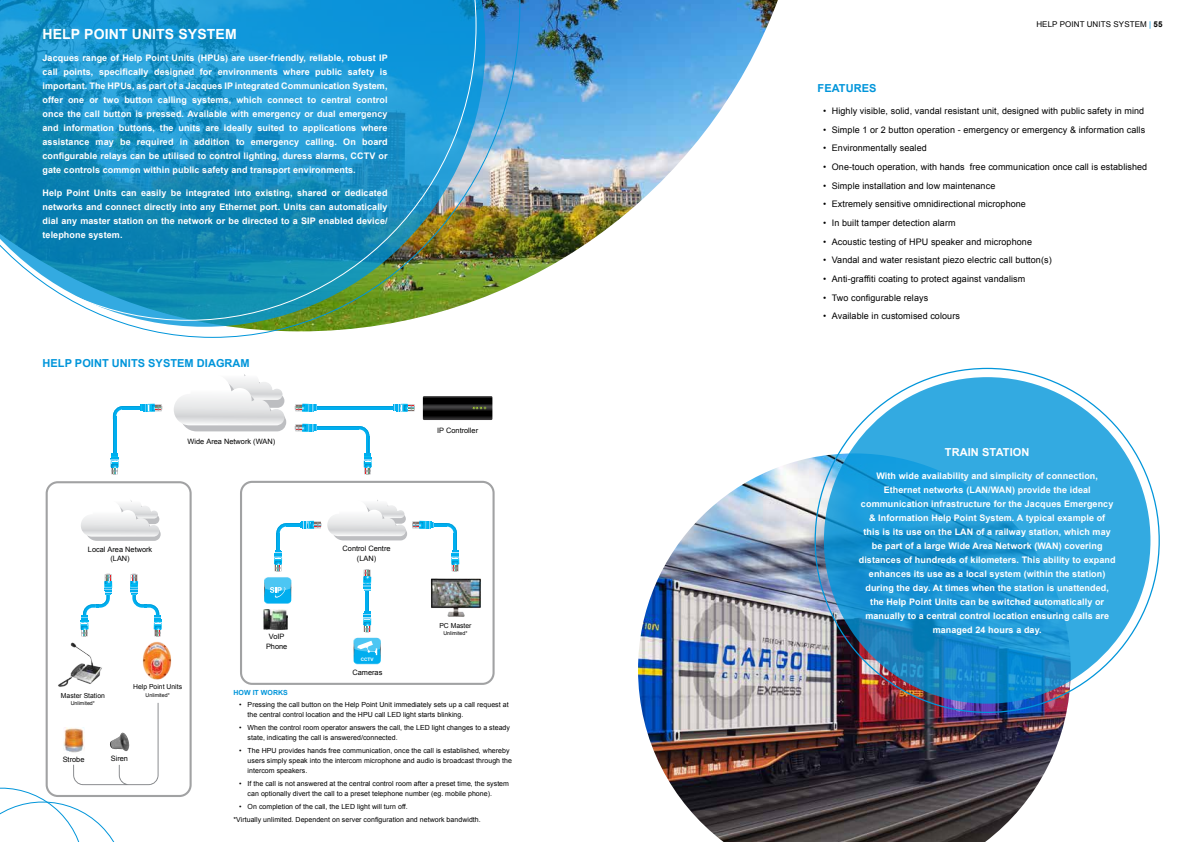
<style>
.page{position:relative;width:1191px;height:842px;background:#fff}
.page>*{position:absolute;margin:0;border:0;box-sizing:border-box;transform-origin:0 0}
.t1{font:700 14px "Arial";letter-spacing:.01em;color:#fff}
.t2{font:700 11px "Arial";letter-spacing:.005em;color:#0095da}
.t3{font:700 11px "Arial";letter-spacing:.01em;color:#fff}
.t4{font:700 9px/14px "Arial";letter-spacing:.01em;color:#fff;text-align:justify}
.t5{font:9px "Arial";letter-spacing:.01em;color:#000}
.t6{font:8px "Arial";letter-spacing:.01em;color:#000}
.t7{font:7.4px/9.5px "Arial";color:#000;text-align:center}
.t8{font:7px/10px "Arial";letter-spacing:.005em;color:#000}
.t9{font:700 7px "Arial";letter-spacing:.005em;color:#0095da}
.t10{font:6.8px "Arial";color:#000}
.t11{font:5.3px "Arial";color:#000}
.t12{font:700 4.7px "Arial";color:#fff}
.s1{color:#0095da}
.s2{font-weight:700}
</style>
<div class="page">
<svg style="left:130px;top:574px;width:32px;height:59px"></svg>
<svg style="left:80px;top:574px;width:32px;height:62px"></svg>
<div style="left:46px;top:481px;width:146px;height:316px;border:2px solid #636466;border-radius:11px"></div>
<div style="left:240px;top:481px;width:254px;height:204px;border:2px solid #636466;border-radius:11px"></div>
<svg style="left:423px;top:396px;width:69px;height:24px;background:#181918"></svg>
<svg style="left:174px;top:374px;width:112px;height:57px"></svg>
<hr style="left:315px;top:406px;width:81px;height:3px;background:#00aeef">
<hr style="left:315px;top:406px;width:81px;height:1px;background:#009fdb">
<svg style="left:295px;top:404px;width:21px;height:8px"></svg>
<svg style="left:394px;top:404px;width:21px;height:8px"></svg>
<hr style="left:365px;top:577px;width:4px;height:36px;background:#00aeef">
<hr style="left:368px;top:577px;width:1px;height:36px;background:#009fdb">
<hr style="left:315px;top:426px;width:44px;height:3px;background:#00aeef">
<hr style="left:315px;top:426px;width:44px;height:1px;background:#009fdb">
<svg style="left:295px;top:424px;width:21px;height:8px"></svg>
<svg style="left:356px;top:426px;width:16px;height:49px"></svg>
<hr style="left:123px;top:406px;width:38px;height:3px;background:#00aeef">
<hr style="left:123px;top:406px;width:38px;height:1px;background:#009fdb">
<svg style="left:141px;top:404px;width:21px;height:8px"></svg>
<hr style="left:113px;top:416px;width:3px;height:38px;background:#00aeef">
<hr style="left:113px;top:416px;width:1px;height:38px;background:#009fdb">
<svg style="left:111px;top:453px;width:8px;height:22px"></svg>
<svg style="left:113px;top:406px;width:13px;height:13px"></svg>
<svg style="left:327px;top:500px;width:132px;height:91px"></svg>
<svg style="left:81px;top:500px;width:80px;height:41px"></svg>
<svg style="left:264px;top:521px;width:57px;height:83px"></svg>
<img style="left:263px;top:609px;width:25px;height:20px">
<img style="left:415px;top:571px;width:80px;height:53px">
<svg style="left:353px;top:611px;width:28px;height:53px"></svg>
<img style="left:45px;top:636px;width:57px;height:58px">
<img style="left:142px;top:633px;width:30px;height:47px">
<img style="left:638px;top:453px;width:432px;height:389px">
<svg style="left:824px;top:377px;width:326px;height:327px;background:#259dd8"></svg>
<img style="left:520px;top:0;width:258px;height:282px">
<svg style="left:0;top:0;width:520px;height:338px;background:#3699bc"></svg>
<svg style="left:0;top:703px;width:158px;height:139px"></svg>
<h1 class="t1" style="left:43px;top:24px;width:196px">HELP POINT UNITS SYSTEM</h1>
<p class="t4" style="left:43px;top:51px;width:347px">Jacques range of Help Point Units (HPUs) are user-friendly, reliable, robust IP call points, specifically designed for environments where public safety is important. The HPUs, as part of a Jacques IP integrated Communication System, offer one or two button calling systems, which connect to central control once the call button is pressed. Available with emergency or dual emergency and information buttons, the units are ideally suited to applications where assistance may be required in addition to emergency calling. On board configurable relays can be utilised to control lighting, duress alarms, CCTV or gate controls common within public safety and transport environments.</p>
<p class="t4" style="left:43px;top:186px;width:346px">Help Point Units can easily be integrated into existing, shared or dedicated networks and connect directly into any Ethernet port. Units can automatically dial any master station on the network or be directed to a SIP enabled device/ telephone system.</p>
<p class="t2" style="left:43px;top:356px;width:209px">HELP POINT UNITS SYSTEM DIAGRAM</p>
<p class="t7" style="left:188px;top:437px;width:89px">Wide Area Network (WAN)</p>
<p class="t7" style="left:88px;top:544px;width:66px">Local Area Network (LAN)</p>
<p class="t7" style="left:266px;top:632px;width:23px">VoIP<br>Phone</p>
<p class="t7" style="left:342px;top:544px;width:49px">Control Centre (LAN)</p>
<p class="t12" style="left:361px;top:656px;width:14px">CCTV</p>
<p class="t7" style="left:352px;top:668px;width:31px">Cameras</p>
<p class="t7" style="left:437px;top:426px;width:43px">IP Controller</p>
<p class="t10" style="left:439px;top:621px;width:34px">PC Master</p>
<p class="t11" style="left:443px;top:630px;width:26px">Unlimited*</p>
<p class="t10" style="left:61px;top:691px;width:45px">Master Station</p>
<p class="t11" style="left:71px;top:700px;width:26px">Unlimited*</p>
<p class="t10" style="left:133px;top:682px;width:50px">Help Point Units</p>
<p class="t11" style="left:145px;top:692px;width:26px">Unlimited*</p>
<p class="t7" style="left:63px;top:754px;width:23px">Strobe</p>
<p class="t7" style="left:111px;top:754px;width:19px">Siren</p>
<p class="t9" style="left:233px;top:687px;width:56px">HOW IT WORKS</p>
<p class="t8" style="left:248px;top:700px;width:262px;text-indent:-9px">• Pressing the call button on the Help Point Unit immediately sets up a call request at the central control location and the HPU call LED light starts blinking.</p>
<p class="t8" style="left:248px;top:723px;width:264px;text-indent:-9px">• When the control room operator answers the call, the LED light changes to a steady state, indicating the call is answered/connected.</p>
<p class="t8" style="left:248px;top:746px;width:266px;text-indent:-9px">• The HPU provides hands free communication, once the call is established, whereby users simply speak into the intercom microphone and audio is broadcast through the intercom speakers.</p>
<p class="t8" style="left:248px;top:779px;width:263px;text-indent:-9px">• If the call is not answered at the central control room after a preset time, the system can optionally divert the call to a preset telephone number (eg. mobile phone).</p>
<p class="t8" style="left:233px;top:800px;width:249px;line-height:12.8px;text-indent:6px">• On completion of the call, the LED light will turn off.<br>*Virtually unlimited. Dependent on server configuration and network bandwidth.</p>
<p class="t6" style="left:1036px;top:19px;width:128px">HELP POINT UNITS SYSTEM <span class="s1">|</span> <span class="s2">55</span></p>
<p class="t2" style="left:817px;top:81px;width:60px">FEATURES</p>
<p class="t5" style="left:823px;top:105px;width:322px">• Highly visible, solid, vandal resistant unit, designed with public safety in mind</p>
<p class="t5" style="left:823px;top:124px;width:323px">• Simple 1 or 2 button operation - emergency or emergency &amp; information calls</p>
<p class="t5" style="left:823px;top:142px;width:105px">• Environmentally sealed</p>
<p class="t5" style="left:823px;top:161px;width:325px">• One-touch operation, with hands free communication once call is established</p>
<p class="t5" style="left:823px;top:180px;width:173px">• Simple installation and low maintenance</p>
<p class="t5" style="left:823px;top:198px;width:204px">• Extremely sensitive omnidirectional microphone</p>
<p class="t5" style="left:823px;top:217px;width:134px">• In built tamper detection alarm</p>
<p class="t5" style="left:823px;top:236px;width:210px">• Acoustic testing of HPU speaker and microphone</p>
<p class="t5" style="left:823px;top:254px;width:230px">• Vandal and water resistant piezo electric call button(s)</p>
<p class="t5" style="left:823px;top:273px;width:203px">• Anti-graffiti coating to protect against vandalism</p>
<p class="t5" style="left:823px;top:292px;width:106px">• Two configurable relays</p>
<p class="t5" style="left:823px;top:310px;width:138px">• Available in customised colours</p>
<p class="t3" style="left:945px;top:445px;width:86px">TRAIN STATION</p>
<p class="t4" style="left:858px;top:469px;width:258px;text-align:center">With wide availability and simplicity of connection, Ethernet networks (LAN/WAN) provide the ideal communication infrastructure for the Jacques Emergency &amp; Information Help Point System. A typical example of<br>this is its use on the LAN of a railway station, which may be part of a large Wide Area Network (WAN) covering distances of hundreds of kilometers. This ability to expand enhances its use as a local system (within the station) during the day. At times when the station is unattended, the Help Point Units can be switched automatically or manually to a central control location ensuring calls are managed 24 hours a day.</p>
</div>
